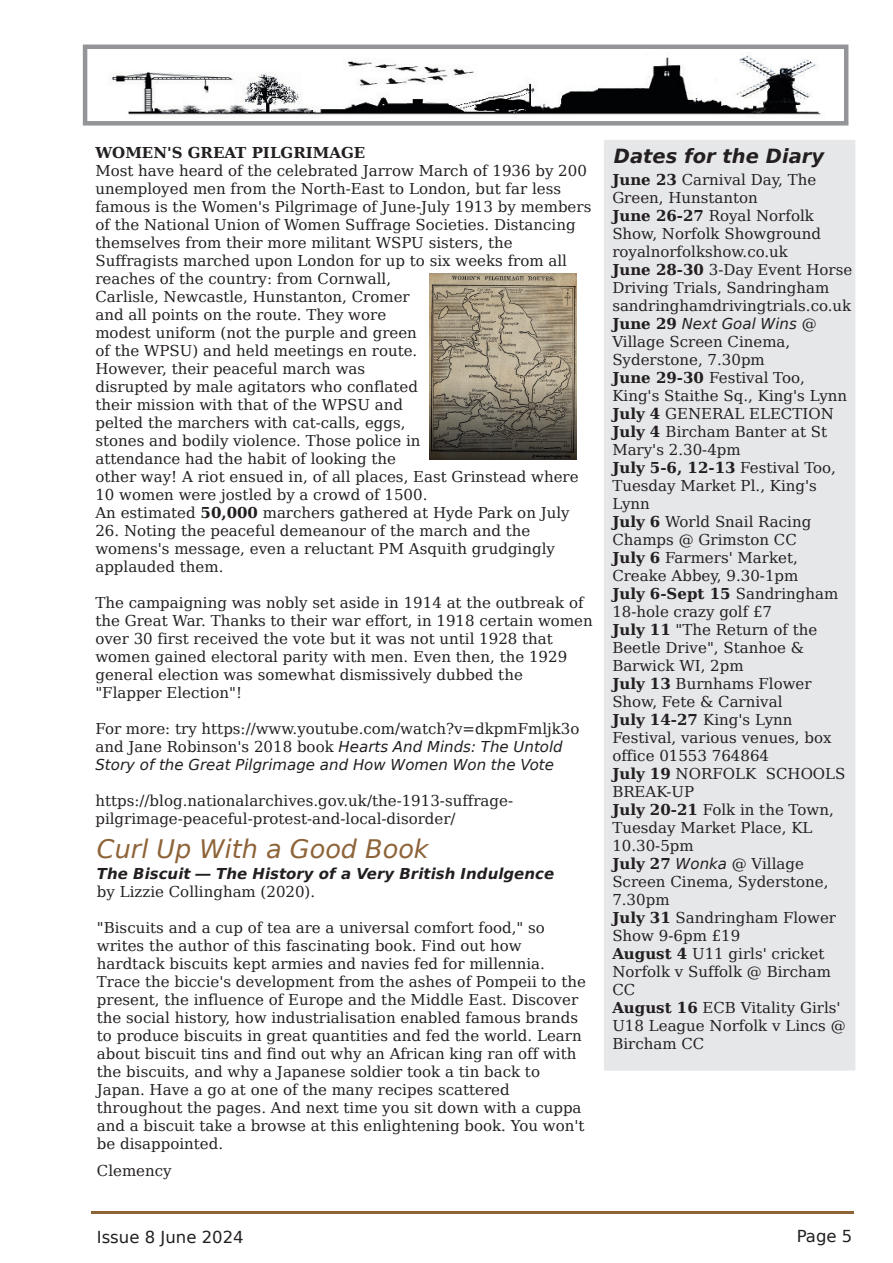
<style>
.page{position:relative;width:893px;height:1263px;background:#fff}
.page>*{position:absolute;margin:0;border:0;box-sizing:border-box;transform-origin:0 0}
.t1{font:italic 25.5px "Bitstream Vera Sans";color:#8e6338}
.t2{font:italic 700 19.5px "Bitstream Vera Sans";color:#231f20}
.t3{font:16.5px "Bitstream Vera Sans";color:#231f20}
.t4{font:15px/18px "Bitstream Vera Serif";color:#231f20}
.t5{font:italic 15px "Bitstream Vera Sans";color:#231f20}
.t6{font:italic 700 15px "Bitstream Vera Sans";color:#231f20}
.t7{font:700 15px "Bitstream Vera Serif";color:#231f20}
.s1{font-weight:700}
.s2{font-family:"Bitstream Vera Sans";font-style:italic}
.s3{font-family:"Bitstream Vera Serif";font-weight:700;font-style:normal}
.s4{font-family:"Bitstream Vera Serif";font-style:normal}
</style>
<div class="page">
<svg style="left:83px;top:45px;width:765px;height:81px;fill:#989a9d"></svg>
<hr style="left:91px;top:1212px;width:762px;height:2px;background:#8e6338">
<img style="left:107px;top:52px;width:717px;height:68px">
<div style="left:603px;top:139px;width:253px;height:932px;background:#e6e7e9"></div>
<div style="left:602px;top:138px;width:254px;height:934px;border:2px solid #fff"></div>
<img style="left:429px;top:273px;width:147px;height:187px">
<p class="t7" style="left:95px;top:144px;width:271px">WOMEN'S GREAT PILGRIMAGE</p>
<h2 class="t2" style="left:614px;top:144px;width:212px">Dates for the Diary</h2>
<p class="t4" style="left:95px;top:162px;width:497px">Most have heard of the celebrated Jarrow March of 1936 by 200 unemployed men from the North-East to London, but far less famous is the Women's Pilgrimage of June-July 1913 by members of the National Union of Women Suffrage Societies. Distancing themselves from their more militant WSPU sisters, the Suffragists marched upon London for up to six weeks from all reaches of the country: from Cornwall,<br>Carlisle, Newcastle, Hunstanton, Cromer<br>and all points on the route. They wore<br>modest uniform (not the purple and green<br>of the WPSU) and held meetings en route.<br>However, their peaceful march was<br>disrupted by male agitators who conflated<br>their mission with that of the WPSU and<br>pelted the marchers with cat-calls, eggs,<br>stones and bodily violence. Those police in<br>attendance had the habit of looking the<br>other way! A riot ensued in, of all places, East Grinstead where 10 women were jostled by a crowd of 1500.<br>An estimated <span class="s1">50,000</span> marchers gathered at Hyde Park on July</p>
<p class="t4" style="left:95px;top:522px;width:461px">26. Noting the peaceful demeanour of the march and the womens's message, even a reluctant PM Asquith grudgingly applauded them.</p>
<p class="t4" style="left:95px;top:594px;width:499px">The campaigning was nobly set aside in 1914 at the outbreak of the Great War. Thanks to their war effort, in 1918 certain women over 30 first received the vote but it was not until 1928 that women gained electoral parity with men. Even then, the 1929 general election was somewhat dismissively dubbed the "Flapper Election"!</p>
<p class="t4" style="left:95px;top:720px;width:485px">For more: try https://www.youtube.com/watch?v=dkpmFmljk3o and Jane Robinson's 2018 book <span class="s2">Hearts And Minds: The Untold</span></p>
<p class="t5" style="left:95px;top:756px;width:460px">Story of the Great Pilgrimage and How Women Won the Vote</p>
<p class="t4" style="left:95px;top:792px;width:419px">https://blog.nationalarchives.gov.uk/the-1913-suffrage&shy;pilgrimage-peaceful-protest-and-local-disorder/</p>
<p class="t4" style="left:612px;top:171px;width:241px"><span class="s1">June 23</span> Carnival Day, The<br>Green, Hunstanton<br><span class="s1">June 26-27</span> Royal Norfolk<br>Show, Norfolk Showground royalnorfolkshow.co.uk<br><span class="s1">June 28-30</span> 3-Day Event Horse<br>Driving Trials, Sandringham sandringhamdrivingtrials.co.uk</p>
<p class="t5" style="left:612px;top:315px;width:206px"><span class="s3">June 29</span> Next Goal Wins <span class="s4">@</span></p>
<p class="t4" style="left:612px;top:333px;width:236px">Village Screen Cinema,<br>Syderstone, 7.30pm<br><span class="s1">June 29-30</span> Festival Too,<br>King's Staithe Sq., King's Lynn<br><span class="s1">July 4</span> GENERAL ELECTION<br><span class="s1">July 4</span> Bircham Banter at St<br>Mary's 2.30-4pm<br><span class="s1">July 5-6, 12-13</span> Festival Too,<br>Tuesday Market Pl., King's<br>Lynn<br><span class="s1">July 6</span> World Snail Racing<br>Champs @ Grimston CC<br><span class="s1">July 6</span> Farmers' Market,<br>Creake Abbey, 9.30-1pm<br><span class="s1">July 6-Sept 15</span> Sandringham<br>18-hole crazy golf £7<br><span class="s1">July 11</span> "The Return of the<br>Beetle Drive", Stanhoe &amp;<br>Barwick WI, 2pm<br><span class="s1">July 13</span> Burnhams Flower<br>Show, Fete &amp; Carnival<br><span class="s1">July 14-27</span> King's Lynn<br>Festival, various venues, box office 01553 764864<br><span class="s1">July 19</span> NORFOLK SCHOOLS<br>BREAK-UP<br><span class="s1">July 20-21</span> Folk in the Town,<br>Tuesday Market Place, KL<br>10.30-5pm<br><span class="s1">July 27</span> <span class="s2">Wonka</span> @ Village<br>Screen Cinema, Syderstone,<br>7.30pm<br><span class="s1">July 31</span> Sandringham Flower<br>Show 9-6pm £19<br><span class="s1">August 4</span> U11 girls' cricket<br>Norfolk v Suffolk @ Bircham<br>CC<br><span class="s1">August 16</span> ECB Vitality Girls'<br>U18 League Norfolk v Lincs @<br>Bircham CC</p>
<h1 class="t1" style="left:97px;top:834px;width:333px">Curl Up With a Good Book</h1>
<p class="t6" style="left:97px;top:866px;width:459px">The Biscuit — The History of a Very British Indulgence</p>
<p class="t4" style="left:97px;top:883px;width:220px">by Lizzie Collingham (2020).</p>
<p class="t4" style="left:97px;top:919px;width:490px">"Biscuits and a cup of tea are a universal comfort food," so writes the author of this fascinating book. Find out how hardtack biscuits kept armies and navies fed for millennia.<br>Trace the biccie's development from the ashes of Pompeii to the present, the influence of Europe and the Middle East. Discover the social history, how industrialisation enabled famous brands to produce biscuits in great quantities and fed the world. Learn about biscuit tins and find out why an African king ran off with the biscuits, and why a Japanese soldier took a tin back to Japan. Have a go at one of the many recipes scattered throughout the pages. And next time you sit down with a cuppa and a biscuit take a browse at this enlightening book. You won't be disappointed.</p>
<p class="t4" style="left:97px;top:1162px;width:76px">Clemency</p>
<p class="t3" style="left:97px;top:1228px;width:148px">Issue 8 June 2024</p>
<p class="t3" style="left:796px;top:1226px;width:57px">Page 5</p>
</div>
